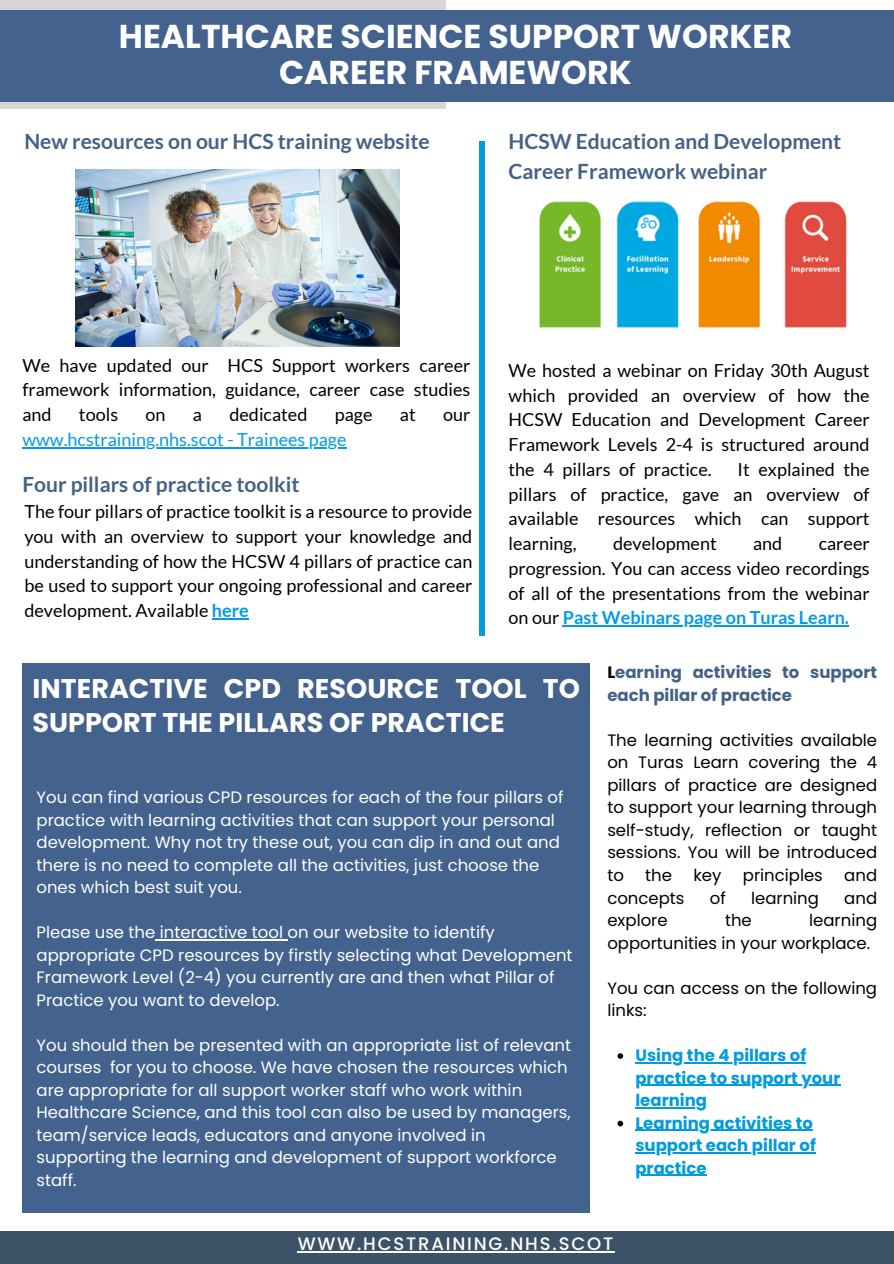
<style>
.page{position:relative;width:894px;height:1264px;background:#fff}
.page>*{position:absolute;margin:0;border:0;box-sizing:border-box;transform-origin:0 0}
.t1{font:700 33px/36px "Poppins";color:#fff;text-align:center}
.t2{font:700 27px/33.8px "Poppins";color:#fff}
.t3{font:700 21px/29.2px "Lato";color:#436286}
.t4{font:18px/24.8px "Lato";color:#000;text-align:justify}
.t5{font:18px "Lato";color:#039be5}
.t6{font:500 18px "Poppins";letter-spacing:.1em;color:#fff}
.t7{font:16.5px/22.5px "Poppins";color:#fff}
.t8{font:16.5px/22.5px "Poppins";color:#000}
.t9{font:700 16.5px/22.5px "Poppins";color:#009cdd}
.t10{font:700 16.5px/22.5px "Poppins";color:#436286}
.s1{font-weight:700;color:#039be5}
.s2{color:#000}
</style>
<div class="page">
<div style="left:22px;top:662px;width:567px;height:550px;background:#43628e"></div>
<div style="left:0;top:0;width:446px;height:109px;background:#d6d6d6"></div>
<div style="left:0;top:10px;width:893px;height:92px;background:#43628e"></div>
<div style="left:0;top:1231px;width:893px;height:32px;background:#3c5266"></div>
<img style="left:539px;top:201px;width:308px;height:127px">
<div style="left:479px;top:142px;width:6px;height:493px;background:#009cdd"></div>
<img style="left:76px;top:170px;width:323px;height:176px">
<svg style="left:617px;top:1053px;width:6px;height:5px"></svg>
<hr style="left:635px;top:1062px;width:171px;height:1px;background:#009cdd">
<hr style="left:635px;top:1084px;width:205px;height:1px;background:#009cdd">
<hr style="left:635px;top:1107px;width:71px;height:1px;background:#009cdd">
<svg style="left:617px;top:1120px;width:6px;height:6px"></svg>
<hr style="left:635px;top:1129px;width:178px;height:1px;background:#009cdd">
<hr style="left:635px;top:1152px;width:180px;height:1px;background:#009cdd">
<hr style="left:635px;top:1174px;width:71px;height:1px;background:#009cdd">
<hr style="left:155px;top:939px;width:132px;height:1px;background:#fff">
<hr style="left:297px;top:1251px;width:318px;height:1px;background:#fff">
<hr style="left:562px;top:625px;width:286px;height:1px;background:#039be5">
<hr style="left:22px;top:447px;width:324px;height:1px;background:#039be5">
<hr style="left:212px;top:618px;width:37px;height:1px;background:#039be5">
<p class="t1" style="left:119px;top:19px;width:674px">HEALTHCARE SCIENCE SUPPORT WORKER<br>CAREER FRAMEWORK</p>
<p class="t3" style="left:24px;top:127px;width:407px">New resources on our HCS training website</p>
<p class="t3" style="left:508px;top:127px;width:334px">HCSW Education and Development<br>Career Framework webinar</p>
<p class="t4" style="left:22px;top:352px;width:449px">We have updated our HCS Support workers career framework information, guidance, career case studies and</p>
<p class="t4" style="left:79px;top:402px;width:41px">tools</p>
<p class="t4" style="left:145px;top:402px;width:22px">on</p>
<p class="t4" style="left:193px;top:402px;width:11px">a</p>
<p class="t4" style="left:229px;top:402px;width:79px">dedicated</p>
<p class="t4" style="left:335px;top:402px;width:39px">page</p>
<p class="t4" style="left:400px;top:402px;width:17px">at</p>
<p class="t4" style="left:443px;top:402px;width:29px">our</p>
<p class="t5" style="left:22px;top:428px;width:325px">www.hcstraining.nhs.scot - Trainees page</p>
<p class="t3" style="left:22px;top:469px;width:278px">Four pillars of practice toolkit</p>
<p class="t4" style="left:24px;top:499px;width:449px">The four pillars of practice toolkit is a resource to provide you with an overview to support your knowledge and understanding of how the HCSW 4 pillars of practice can be used to support your ongoing professional and career development. Available <span class="s1">here</span></p>
<p class="t4" style="left:508px;top:357px;width:362px">We hosted a webinar on Friday 30th August which provided an overview of how the HCSW Education and Development Career Framework Levels 2-4 is structured around the 4 pillars of practice.</p>
<p class="t4" style="left:508px;top:456px;width:362px;text-indent:229px">It explained the pillars of practice, gave an overview of available resources which can support learning,</p>
<p class="t4" style="left:613px;top:531px;width:105px">development</p>
<p class="t4" style="left:753px;top:531px;width:31px">and</p>
<p class="t4" style="left:508px;top:531px;width:362px;text-indent:310px">career progression. You can access video recordings of all of the presentations from the webinar on our <span class="s1">Past Webinars page on Turas Learn.</span></p>
<p class="t2" style="left:32px;top:671px;width:549px">INTERACTIVE CPD RESOURCE TOOL TO<br>SUPPORT THE PILLARS OF PRACTICE</p>
<p class="t7" style="left:37px;top:786px;width:528px">You can find various CPD resources for each of the four pillars of practice with learning activities that can support your personal development. Why not try these out, you can dip in and out and there is no need to complete all the activities, just choose the ones which best suit you.</p>
<h5 class="t7" style="left:37px;top:921px;width:537px">Please use the interactive tool on our website to identify appropriate CPD resources by firstly selecting what Development Framework Level (2-4) you currently are and then what Pillar of Practice you want to develop.</h5>
<p class="t7" style="left:37px;top:1033px;width:536px">You should then be presented with an appropriate list of relevant courses for you to choose. We have chosen the resources which are appropriate for all support worker staff who work within Healthcare Science, and this tool can also be used by managers, team/service leads, educators and anyone involved in supporting the learning and development of support workforce staff.</p>
<h3 class="t10" style="left:607px;top:661px;width:271px"><span class="s2">L</span>earning activities to support each pillar of practice</h3>
<p class="t8" style="left:607px;top:729px;width:271px;text-align:justify">The learning activities available on Turas Learn covering the 4 pillars of practice are designed to support your learning through self-study, reflection or taught sessions. You will be introduced to</p>
<p class="t8" style="left:645px;top:864px;width:28px">the</p>
<p class="t8" style="left:693px;top:864px;width:29px">key</p>
<p class="t8" style="left:742px;top:864px;width:82px">principles</p>
<p class="t8" style="left:844px;top:864px;width:34px">and</p>
<p class="t8" style="left:607px;top:886px;width:79px">concepts</p>
<p class="t8" style="left:709px;top:886px;width:17px">of</p>
<p class="t8" style="left:750px;top:886px;width:69px">learning</p>
<p class="t8" style="left:844px;top:886px;width:34px">and</p>
<p class="t8" style="left:607px;top:909px;width:62px">explore</p>
<p class="t8" style="left:724px;top:909px;width:28px">the</p>
<p class="t8" style="left:607px;top:909px;width:271px;text-indent:202px">learning opportunities in your workplace.</p>
<h3 class="t8" style="left:607px;top:976px;width:271px">You can access on the following links:</h3>
<p class="t9" style="left:635px;top:1044px;width:172px">Using the 4 pillars of</p>
<p class="t9" style="left:635px;top:1066px;width:206px">practice to support your</p>
<h2 class="t9" style="left:635px;top:1089px;width:179px">learning<br>Learning activities to</h2>
<p class="t9" style="left:635px;top:1134px;width:182px">support each pillar of</p>
<p class="t9" style="left:635px;top:1156px;width:73px">practice</p>
<p class="t6" style="left:297px;top:1231px;width:317px">WWW.HCSTRAINING.NHS.SCOT</p>
</div>
